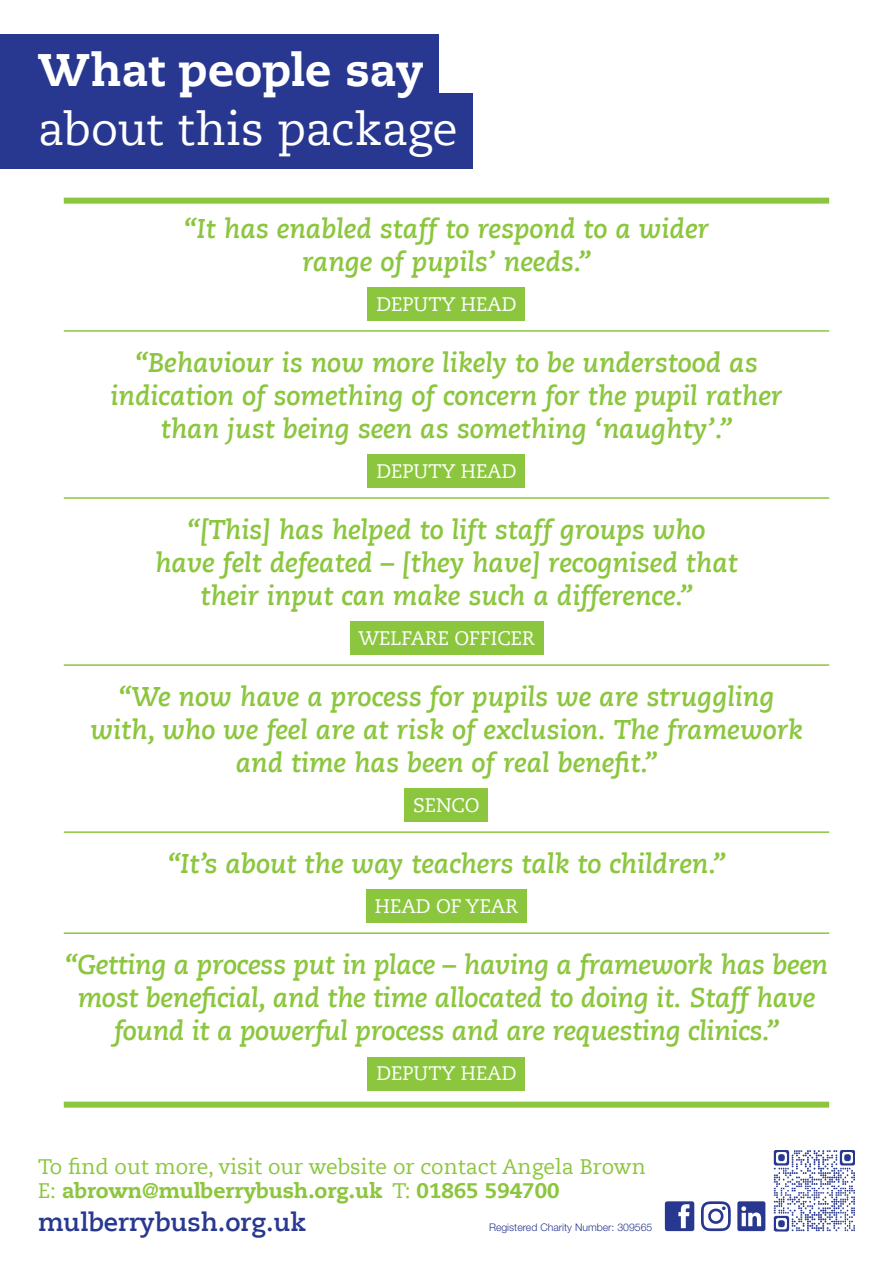
<style>
.page{position:relative;width:893px;height:1263px;background:#fff}
.page>*{position:absolute;margin:0;border:0;box-sizing:border-box;transform-origin:0 0}
.out_main_header{font:45.45px "Caecilia LT Pro 55 Roman";color:#fff}
.out_main_header-2{font:800 45.45px "Caecilia LT Pro 85";letter-spacing:-.005em;color:#fff}
.mb_quote{font:italic 700 27px/33px "Caecilia LT Pro 76";color:#8bc63e;text-align:center}
.t1{font:700 25.5px "Caecilia LT Pro 75";color:#283890}
.t2{font:21px/24px "Caecilia LT Pro 55 Roman";color:#8bc63e}
.mb_quoted{font:19.5px "Caecilia LT Pro 55 Roman";color:#fff}
.t3{font:300 10.5px "Helvetica Neue LT";color:#283890}
.s1{font-family:"Caecilia LT Pro 85";font-weight:800}
</style>
<div class="page">
<div style="left:0;top:34px;width:438px;height:75px;background:#283890"></div>
<div style="left:0;top:93px;width:472px;height:75px;background:#283890"></div>
<div style="left:64px;top:198px;width:765px;height:6px;background:#8bc63e"></div>
<div style="left:368px;top:288px;width:157px;height:33px;background:#8bc63e"></div>
<hr style="left:64px;top:330px;width:765px;height:2px;background:#8bc63e">
<div style="left:368px;top:455px;width:157px;height:33px;background:#8bc63e"></div>
<hr style="left:64px;top:497px;width:765px;height:2px;background:#8bc63e">
<div style="left:350px;top:622px;width:193px;height:33px;background:#8bc63e"></div>
<hr style="left:64px;top:664px;width:765px;height:2px;background:#8bc63e">
<div style="left:405px;top:789px;width:83px;height:33px;background:#8bc63e"></div>
<hr style="left:64px;top:831px;width:765px;height:2px;background:#8bc63e">
<div style="left:366px;top:890px;width:160px;height:33px;background:#8bc63e"></div>
<hr style="left:64px;top:932px;width:765px;height:2px;background:#8bc63e">
<div style="left:368px;top:1057px;width:157px;height:33px;background:#8bc63e"></div>
<div style="left:64px;top:1102px;width:765px;height:6px;background:#8bc63e"></div>
<svg style="left:665px;top:1201px;width:29px;height:30px"></svg>
<svg style="left:701px;top:1201px;width:30px;height:30px"></svg>
<svg style="left:737px;top:1201px;width:28px;height:30px"></svg>
<img style="left:774px;top:1150px;width:81px;height:81px">
<p class="out_main_header-2" style="left:38px;top:39px;width:387px">What people say</p>
<p class="out_main_header" style="left:38px;top:99px;width:421px">about this package</p>
<p class="mb_quote" style="left:184px;top:211px;width:527px">“It has enabled staff to respond to a wider range of pupils’ needs.”</p>
<p class="mb_quoted" style="left:376px;top:291px;width:142px">DEPUTY HEAD</p>
<p class="mb_quote" style="left:111px;top:345px;width:673px">“Behaviour is now more likely to be understood as indication of something of concern for the pupil rather than just being seen as something ‘naughty’.”</p>
<p class="mb_quoted" style="left:376px;top:458px;width:142px">DEPUTY HEAD</p>
<p class="mb_quote" style="left:155px;top:512px;width:584px">“[This] has helped to lift staff groups who have felt defeated – [they have] recognised that their input can make such a difference.”</p>
<p class="mb_quoted" style="left:358px;top:625px;width:178px">WELFARE OFFICER</p>
<p class="mb_quote" style="left:90px;top:680px;width:714px">“We now have a process for pupils we are struggling with, who we feel are at risk of exclusion. The framework and time has been of real benefit.”</p>
<p class="mb_quoted" style="left:413px;top:793px;width:68px">SENCO</p>
<p class="mb_quote" style="left:168px;top:847px;width:560px">“It’s about the way teachers talk to children.”</p>
<p class="mb_quoted" style="left:375px;top:894px;width:145px">HEAD OF YEAR</p>
<p class="mb_quote" style="left:65px;top:948px;width:765px">“Getting a process put in place – having a framework has been most beneficial, and the time allocated to doing it. Staff have found it a powerful process and are requesting clinics.”</p>
<p class="mb_quoted" style="left:376px;top:1061px;width:142px">DEPUTY HEAD</p>
<p class="t2" style="left:38px;top:1154px;width:609px">To find out more, visit our website or contact Angela Brown<br>E: <span class="s1">abrown@mulberrybush.org.uk</span> T: <span class="s1">01865 594700</span></p>
<p class="t1" style="left:38px;top:1205px;width:269px">mulberrybush.org.uk</p>
<p class="t3" style="left:489px;top:1221px;width:165px">Registered Charity Number: 309565</p>
</div>
